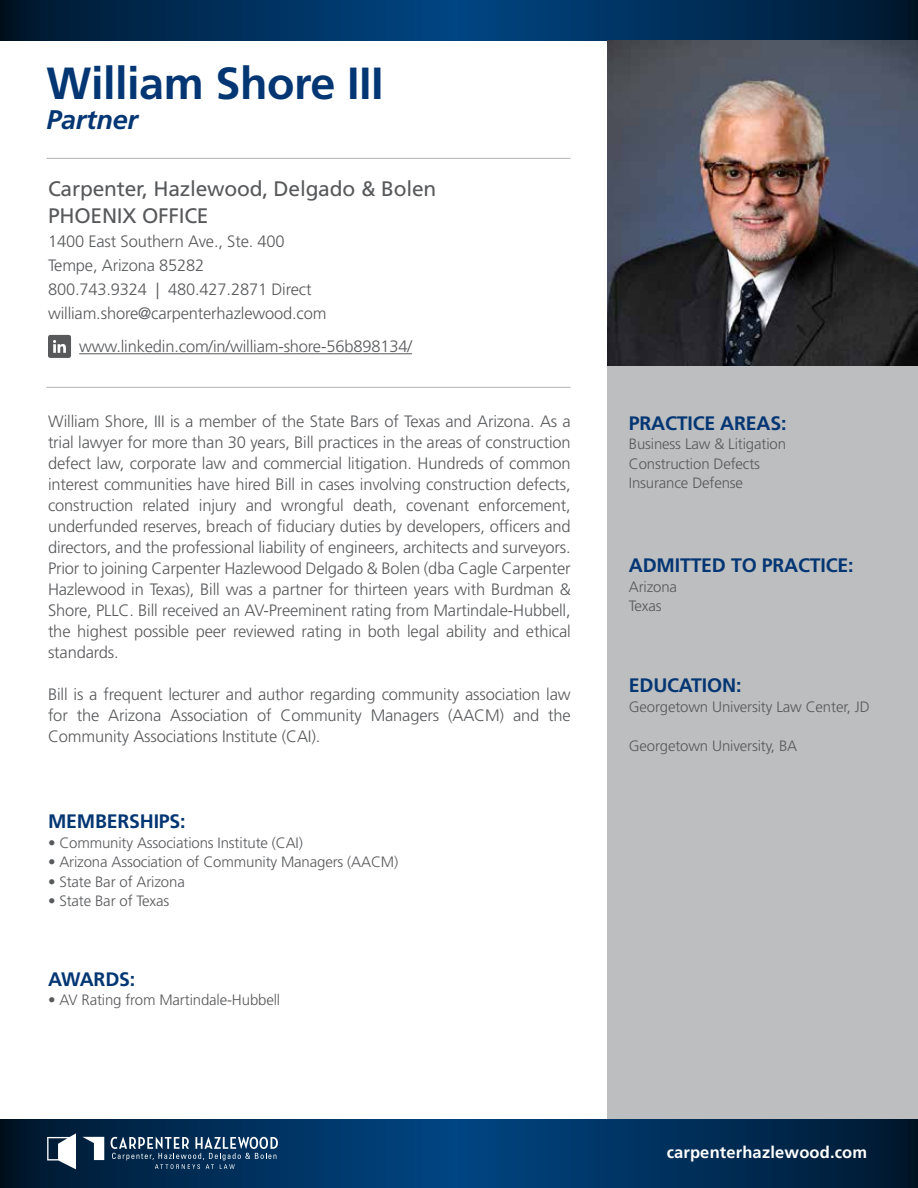
<style>
.page{position:relative;width:918px;height:1188px;background:#fff}
.page>*{position:absolute;margin:0;border:0;box-sizing:border-box;transform-origin:0 0}
.t1{font:700 45px "Frutiger LT Std";letter-spacing:-.01em;color:#043673}
.t2{font:italic 700 27px "Frutiger LT Std";letter-spacing:-.01em;color:#043673}
.t3{font:21px/27px "Frutiger LT Std";letter-spacing:-.01em;color:#58595b}
.t4{font:700 19.5px "Frutiger LT Std";letter-spacing:-.01em;color:#043673}
.t5{font:300 16.5px/21px "Frutiger LT Std";letter-spacing:-.01em;color:#58595b;text-align:justify}
.t6{font:700 16.5px "Frutiger LT Std";letter-spacing:.01em;color:#fff}
.t7{font:300 15px/19.5px "Frutiger LT Std";letter-spacing:-.01em;color:#58595b}
</style>
<div class="page">
<hr style="left:46px;top:158px;width:525px;height:1px;background:#b3b4b4">
<hr style="left:46px;top:387px;width:525px;height:1px;background:#b3b4b4">
<div style="left:608px;top:365px;width:310px;height:754px;background:#bcbec0"></div>
<svg style="left:0;top:1119px;width:918px;height:69px;background:#002f59"></svg>
<svg style="left:0;top:0;width:918px;height:41px;background:#002e58"></svg>
<svg style="left:47px;top:1133px;width:29px;height:36px"></svg>
<svg style="left:82px;top:1137px;width:22px;height:23px"></svg>
<svg style="left:111px;top:1137px;width:167px;height:32px;background:#335575"></svg>
<hr style="left:79px;top:353px;width:333px;height:1px;background:#58595b">
<img style="left:608px;top:41px;width:310px;height:324px">
<div style="left:48px;top:335px;width:23px;height:23px;background:#58595b;border-radius:2px"></div>
<svg style="left:53px;top:340px;width:13px;height:13px"></svg>
<h1 class="t1" style="left:46px;top:56px;width:339px">William Shore III</h1>
<h2 class="t2" style="left:46px;top:103px;width:93px">Partner</h2>
<p class="t3" style="left:48px;top:175px;width:390px">Carpenter, Hazlewood, Delgado &amp; Bolen<br>PHOENIX OFFICE</p>
<p class="t5" style="left:48px;top:230px;width:280px;line-height:24px;text-align:left">1400 East Southern Ave., Ste. 400<br>Tempe, Arizona 85282<br>800.743.9324 | 480.427.2871 Direct william.shore@carpenterhazlewood.com</p>
<p class="t5" style="left:79px;top:336px;width:334px">www.linkedin.com/in/william-shore-56b898134/</p>
<p class="t5" style="left:48px;top:411px;width:524px">William Shore, III is a member of the State Bars of Texas and Arizona. As a trial lawyer for more than 30 years, Bill practices in the areas of construction defect law, corporate law and commercial litigation. Hundreds of common interest communities have hired Bill in cases involving construction defects, construction related injury and wrongful death, covenant enforcement, underfunded reserves, breach of fiduciary duties by developers, officers and directors, and the professional liability of engineers, architects and surveyors.<br>Prior to joining Carpenter Hazlewood Delgado &amp; Bolen (dba Cagle Carpenter Hazlewood in Texas), Bill was a partner for thirteen years with Burdman &amp; Shore, PLLC. Bill received an AV-Preeminent rating from Martindale-Hubbell, the highest possible peer reviewed rating in both legal ability and ethical standards.</p>
<p class="t5" style="left:48px;top:684px;width:524px">Bill is a frequent lecturer and author regarding community association law for the Arizona Association of Community Managers (AACM) and the Community Associations Institute (CAI).</p>
<p class="t4" style="left:48px;top:810px;width:139px">MEMBERSHIPS:</p>
<p class="t7" style="left:48px;top:833px;width:257px">• Community Associations Institute (CAI)</p>
<p class="t7" style="left:48px;top:853px;width:352px">• Arizona Association of Community Managers (AACM)</p>
<p class="t7" style="left:48px;top:872px;width:138px">• State Bar of Arizona</p>
<p class="t7" style="left:48px;top:892px;width:123px">• State Bar of Texas</p>
<p class="t4" style="left:48px;top:967px;width:89px">AWARDS:</p>
<p class="t7" style="left:48px;top:991px;width:234px">• AV Rating from Martindale-Hubbell</p>
<p class="t4" style="left:629px;top:411px;width:159px">PRACTICE AREAS:</p>
<p class="t7" style="left:629px;top:434px;width:159px">Business Law &amp; Litigation<br>Construction Defects<br>Insurance Defense</p>
<p class="t4" style="left:629px;top:554px;width:226px">ADMITTED TO PRACTICE:</p>
<p class="t7" style="left:629px;top:577px;width:50px">Arizona<br>Texas</p>
<p class="t4" style="left:629px;top:674px;width:114px">EDUCATION:</p>
<p class="t7" style="left:629px;top:697px;width:242px">Georgetown University Law Center, JD</p>
<p class="t7" style="left:629px;top:736px;width:170px">Georgetown University, BA</p>
<p class="t6" style="left:667px;top:1143px;width:202px">carpenterhazlewood.com</p>
</div>
